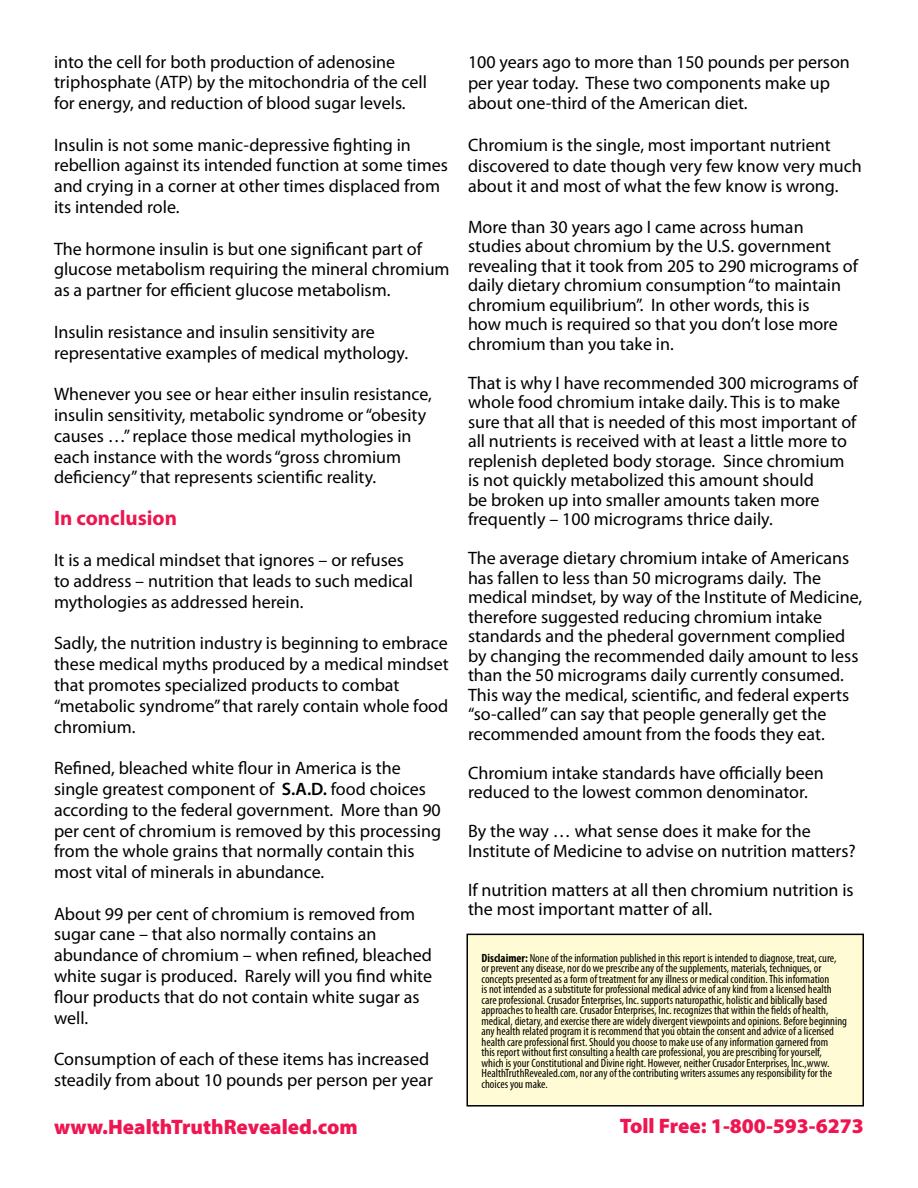
<style>
.page{position:relative;width:918px;height:1188px;background:#fff}
.page>*{position:absolute;margin:0;border:0;box-sizing:border-box;transform-origin:0 0}
.t1{font:900 21px "Myriad Pro";color:#ed1651}
.t2{font:700 21px "Myriad Pro";color:#ed1651}
.t3{font:18px/20.9px "Myriad Pro";color:#000}
.t4{font:condensed 12px/10.5px "Myriad Pro";color:#000}
.s1{font-weight:600}
.s2{font-weight:700}
</style>
<div class="page">
<div style="left:467px;top:934px;width:396px;height:172px;background:#fffcd5"></div>
<div style="left:466px;top:934px;width:398px;height:173px;border:2px solid #000"></div>
<p class="t3" style="left:54px;top:51px;width:374px">into the cell for both production of adenosine triphosphate (ATP) by the mitochondria of the cell for energy, and reduction of blood sugar levels.</p>
<p class="t3" style="left:54px;top:134px;width:396px">Insulin is not some manic-depressive fighting in rebellion against its intended function at some times and crying in a corner at other times displaced from its intended role.</p>
<p class="t3" style="left:54px;top:238px;width:397px">The hormone insulin is but one significant part of glucose metabolism requiring the mineral chromium as a partner for efficient glucose metabolism.</p>
<p class="t3" style="left:54px;top:321px;width:356px">Insulin resistance and insulin sensitivity are representative examples of medical mythology.</p>
<p class="t3" style="left:54px;top:383px;width:379px">Whenever you see or hear either insulin resistance, insulin sensitivity, metabolic syndrome or “obesity causes …” replace those medical mythologies in each instance with the words “gross chromium deficiency” that represents scientific reality.</p>
<p class="t2" style="left:54px;top:504px;width:125px">In conclusion</p>
<p class="t3" style="left:54px;top:550px;width:361px">It is a medical mindset that ignores – or refuses to address – nutrition that leads to such medical mythologies as addressed herein.</p>
<p class="t3" style="left:54px;top:633px;width:396px">Sadly, the nutrition industry is beginning to embrace these medical myths produced by a medical mindset that promotes specialized products to combat “metabolic syndrome” that rarely contain whole food chromium.</p>
<p class="t3" style="left:54px;top:757px;width:389px">Refined, bleached white flour in America is the single greatest component of <span class="s1">S.A.D.</span> food choices according to the federal government. More than 90 per cent of chromium is removed by this processing from the whole grains that normally contain this most vital of minerals in abundance.</p>
<p class="t3" style="left:54px;top:903px;width:380px">About 99 per cent of chromium is removed from sugar cane – that also normally contains an abundance of chromium – when refined, bleached white sugar is produced. Rarely will you find white flour products that do not contain white sugar as well.</p>
<p class="t3" style="left:54px;top:1048px;width:380px">Consumption of each of these items has increased steadily from about 10 pounds per person per year</p>
<p class="t3" style="left:468px;top:51px;width:383px">100 years ago to more than 150 pounds per person per year today. These two components make up about one-third of the American diet.</p>
<p class="t3" style="left:468px;top:134px;width:395px">Chromium is the single, most important nutrient discovered to date though very few know very much about it and most of what the few know is wrong.</p>
<p class="t3" style="left:468px;top:217px;width:392px;line-height:19.5px">More than 30 years ago I came across human studies about chromium by the U.S. government revealing that it took from 205 to 290 micrograms of daily dietary chromium consumption “to maintain chromium equilibrium”. In other words, this is<br>how much is required so that you don’t lose more chromium than you take in.</p>
<p class="t3" style="left:468px;top:373px;width:392px;line-height:19.5px">That is why I have recommended 300 micrograms of whole food chromium intake daily. This is to make sure that all that is needed of this most important of all nutrients is received with at least a little more to replenish depleted body storage. Since chromium is not quickly metabolized this amount should<br>be broken up into smaller amounts taken more frequently – 100 micrograms thrice daily.</p>
<p class="t3" style="left:468px;top:548px;width:396px;line-height:19.5px">The average dietary chromium intake of Americans has fallen to less than 50 micrograms daily. The medical mindset, by way of the Institute of Medicine, therefore suggested reducing chromium intake standards and the phederal government complied by changing the recommended daily amount to less than the 50 micrograms daily currently consumed.<br>This way the medical, scientific, and federal experts “so-called” can say that people generally get the recommended amount from the foods they eat.</p>
<p class="t3" style="left:468px;top:763px;width:357px;line-height:19.5px">Chromium intake standards have officially been reduced to the lowest common denominator.</p>
<p class="t3" style="left:468px;top:821px;width:389px;line-height:19.5px">By the way … what sense does it make for the<br>Institute of Medicine to advise on nutrition matters?</p>
<p class="t3" style="left:468px;top:879px;width:387px;line-height:19.5px">If nutrition matters at all then chromium nutrition is the most important matter of all.</p>
<p class="t4" style="left:482px;top:952px;width:367px"><span class="s2">Disclaimer:</span> None of the information published in this report is intended to diagnose, treat, cure,<br>or prevent any disease, nor do we prescribe any of the supplements, materials, techniques, or concepts presented as a form of treatment for any illness or medical condition. This information<br>is not intended as a substitute for professional medical advice of any kind from a licensed health care professional. Crusador Enterprises, Inc. supports naturopathic, holistic and biblically based approaches to health care. Crusador Enterprises, Inc. recognizes that within the fields of health, medical, dietary, and exercise there are widely divergent viewpoints and opinions. Before beginning any health related program it is recommend that you obtain the consent and advice of a licensed health care professional first. Should you choose to make use of any information garnered from<br>this report without first consulting a health care professional, you are prescribing for yourself, which is your Constitutional and Divine right. However, neither Crusador Enterprises, Inc.,www.<br>HealthTruthRevealed.com, nor any of the contributing writers assumes any responsibility for the choices you make.</p>
<p class="t1" style="left:54px;top:1115px;width:305px">www.HealthTruthRevealed.com</p>
<p class="t1" style="left:620px;top:1114px;width:246px">Toll Free: 1-800-593-6273</p>
</div>
